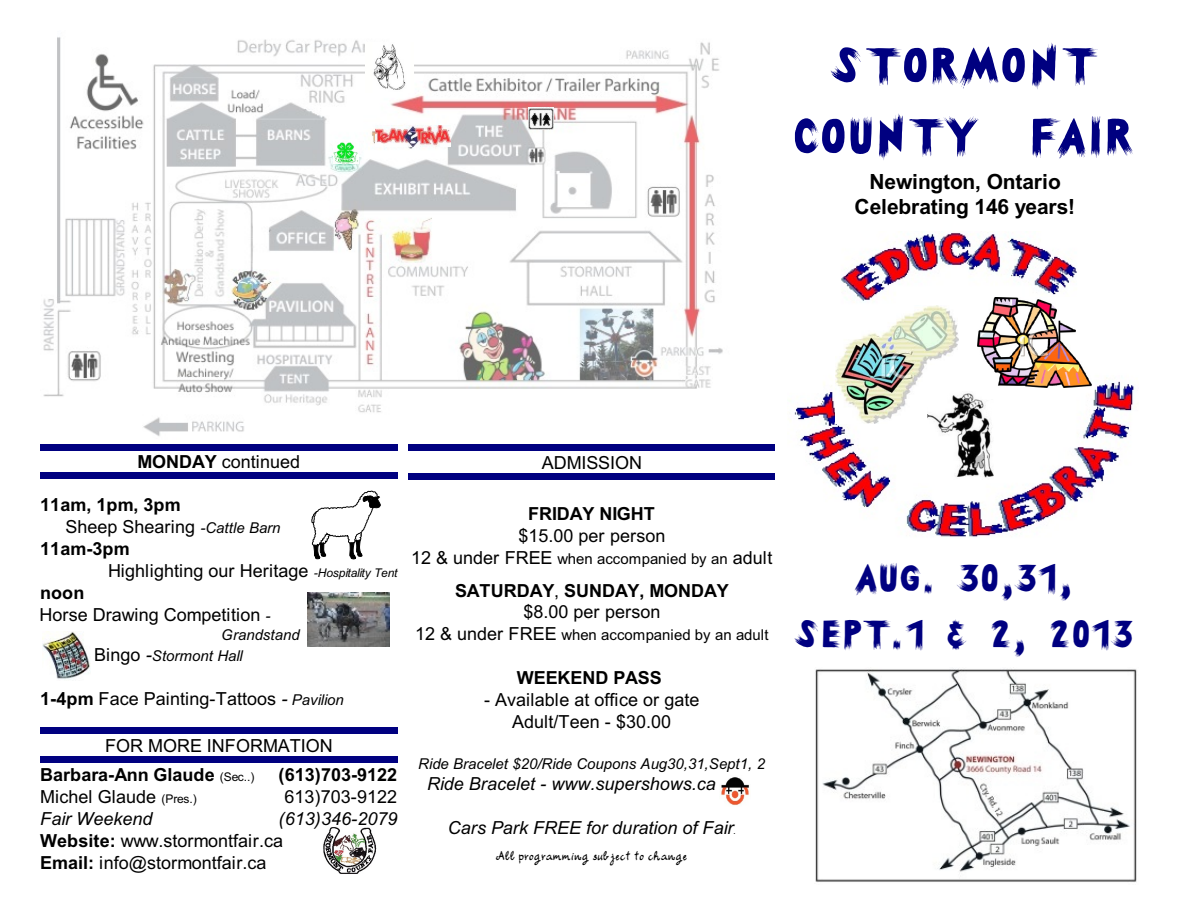
<style>
.page{position:relative;width:1188px;height:918px;background:#fff}
.page>*{position:absolute;margin:0;border:0;box-sizing:border-box;transform-origin:0 0}
.t1{font:54px/70.9px "CK Mystery";letter-spacing:.005em;color:#000080;text-align:center}
.t2{font:42px/55.1px "CK Mystery";letter-spacing:.01em;color:#000080;text-align:center}
.t3{font:700 21px/25.2px "Arial";letter-spacing:-.005em;color:#000;text-align:center}
.t4{font:18px/21.9px "Arial";color:#000}
.t5{font:700 18px/21.9px "Arial";color:#000;text-align:center}
.t6{font:italic 18px "Arial";color:#000}
.t7{font:15px "Arial";color:#000}
.t8{font:italic 15px/21.3px "Arial";color:#000}
.t9{font:13.5px "CK Smokey";letter-spacing:.03em;color:#000}
.s1{font-weight:700}
.s2{font-style:italic;font-size:15px}
.s3{font-style:italic;font-size:12px}
.s4{font-style:normal;font-size:18px}
.s5{font-size:18px}
.s6{font-style:italic}
.s7{font-size:12px}
.s8{font-weight:400}
.s9{font-size:9px}
</style>
<div class="page">
<img style="left:43px;top:37px;width:680px;height:399px">
<img style="left:308px;top:592px;width:82px;height:55px">
<img style="left:42px;top:632px;width:48px;height:47px">
<img style="left:815px;top:669px;width:322px;height:213px">
<img style="left:794px;top:232px;width:340px;height:305px">
<img style="left:375px;top:126px;width:76px;height:20px">
<svg style="left:312px;top:491px;width:69px;height:68px"></svg>
<img style="left:323px;top:827px;width:54px;height:47px">
<img style="left:334px;top:142px;width:25px;height:21px">
<img style="left:721px;top:777px;width:28px;height:29px">
<img style="left:365px;top:42px;width:48px;height:51px">
<div style="left:40px;top:444px;width:358px;height:7px;background:#000080"></div>
<div style="left:40px;top:472px;width:357px;height:7px;background:#000080"></div>
<div style="left:40px;top:727px;width:357px;height:7px;background:#000080"></div>
<div style="left:40px;top:756px;width:357px;height:7px;background:#000080"></div>
<div style="left:408px;top:444px;width:367px;height:7px;background:#000080"></div>
<div style="left:408px;top:473px;width:367px;height:7px;background:#000080"></div>
<img style="left:835px;top:306px;width:123px;height:118px">
<img style="left:528px;top:107px;width:26px;height:22px">
<img style="left:978px;top:298px;width:113px;height:90px">
<img style="left:927px;top:388px;width:67px;height:91px">
<h1 class="t1" style="left:794px;top:30px;width:343px">STORMONT<br>COUNTY FAIR</h1>
<p class="t3" style="left:855px;top:171px;width:222px">Newington, Ontario<br>Celebrating 146 years!</p>
<p class="t4" style="left:138px;top:452px;width:164px"><span class="s1">MONDAY</span> continued</p>
<p class="t5" style="left:40px;top:496px;width:142px">11am, 1pm, 3pm</p>
<p class="t4" style="left:65px;top:518px;width:217px">Sheep Shearing <span class="s2">-Cattle Barn</span></p>
<p class="t5" style="left:40px;top:540px;width:91px">11am-3pm</p>
<p class="t4" style="left:108px;top:561px;width:291px">Highlighting our Heritage <span class="s3">-Hospitality Tent</span></p>
<p class="t5" style="left:40px;top:583px;width:46px">noon</p>
<p class="t4" style="left:40px;top:605px;width:232px">Horse Drawing Competition <span class="s2">-</span></p>
<p class="t8" style="left:94px;top:625px;width:207px;text-indent:127px">Grandstand<br><span class="s4">Bingo</span> <span class="s5">-</span>Stormont Hall</p>
<p class="t4" style="left:40px;top:689px;width:305px"><span class="s1">1-4pm</span> Face Painting-Tattoos <span class="s6">-</span> <span class="s2">Pavilion</span></p>
<p class="t4" style="left:40px;top:733px;width:294px;line-height:29.1px;text-indent:65px">FOR MORE INFORMATION<br><span class="s1">Barbara-Ann Glaude</span> <span class="s7">(Sec..)</span></p>
<p class="t5" style="left:279px;top:766px;width:120px">(613)703-9122</p>
<p class="t4" style="left:40px;top:788px;width:158px">Michel Glaude <span class="s7">(Pres.)</span></p>
<p class="t4" style="left:284px;top:788px;width:114px">613)703-9122</p>
<p class="t6" style="left:40px;top:812px;width:114px">Fair Weekend</p>
<p class="t4" style="left:40px;top:810px;width:359px;text-indent:238px"><span class="s6">(613)346-2079<br></span><span class="s1">Website:</span> www.stormontfair.ca<br><span class="s1">Email:</span> info@stormontfair.ca</p>
<p class="t4" style="left:542px;top:453px;width:102px">ADMISSION</p>
<p class="t5" style="left:528px;top:504px;width:128px">FRIDAY NIGHT</p>
<p class="t4" style="left:518px;top:526px;width:149px">$15.00 per person</p>
<p class="t7" style="left:411px;top:553px;width:363px"><span class="s5">12 &amp; under FREE</span> when accompanied by an <span class="s5">adult</span></p>
<p class="t5" style="left:455px;top:581px;width:275px">SATURDAY<span class="s8">,</span> SUNDAY, MONDAY <span class="s8">$8.00 per person</span></p>
<p class="t7" style="left:415px;top:630px;width:355px"><span class="s5">12 &amp; under FREE</span> when accompanied by an adult</p>
<p class="t5" style="left:517px;top:669px;width:146px">WEEKEND PASS</p>
<p class="t4" style="left:484px;top:691px;width:217px;text-align:center">- Available at office or gate<br>Adult/Teen - $30.00</p>
<p class="t8" style="left:418px;top:754px;width:348px">Ride Bracelet $20/Ride Coupons Aug30,31,Sept1, 2</p>
<p class="t6" style="left:427px;top:777px;width:290px">Ride Bracelet - www.supershows.ca</p>
<p class="t6" style="left:448px;top:821px;width:290px">Cars Park FREE for duration of Fair<span class="s9">.</span></p>
<p class="t9" style="left:496px;top:850px;width:193px">All programming subject to change</p>
<h2 class="t2" style="left:795px;top:551px;width:340px">AUG. 30,31,<br>SEPT.1 &amp; 2, 2013</h2>
</div>
